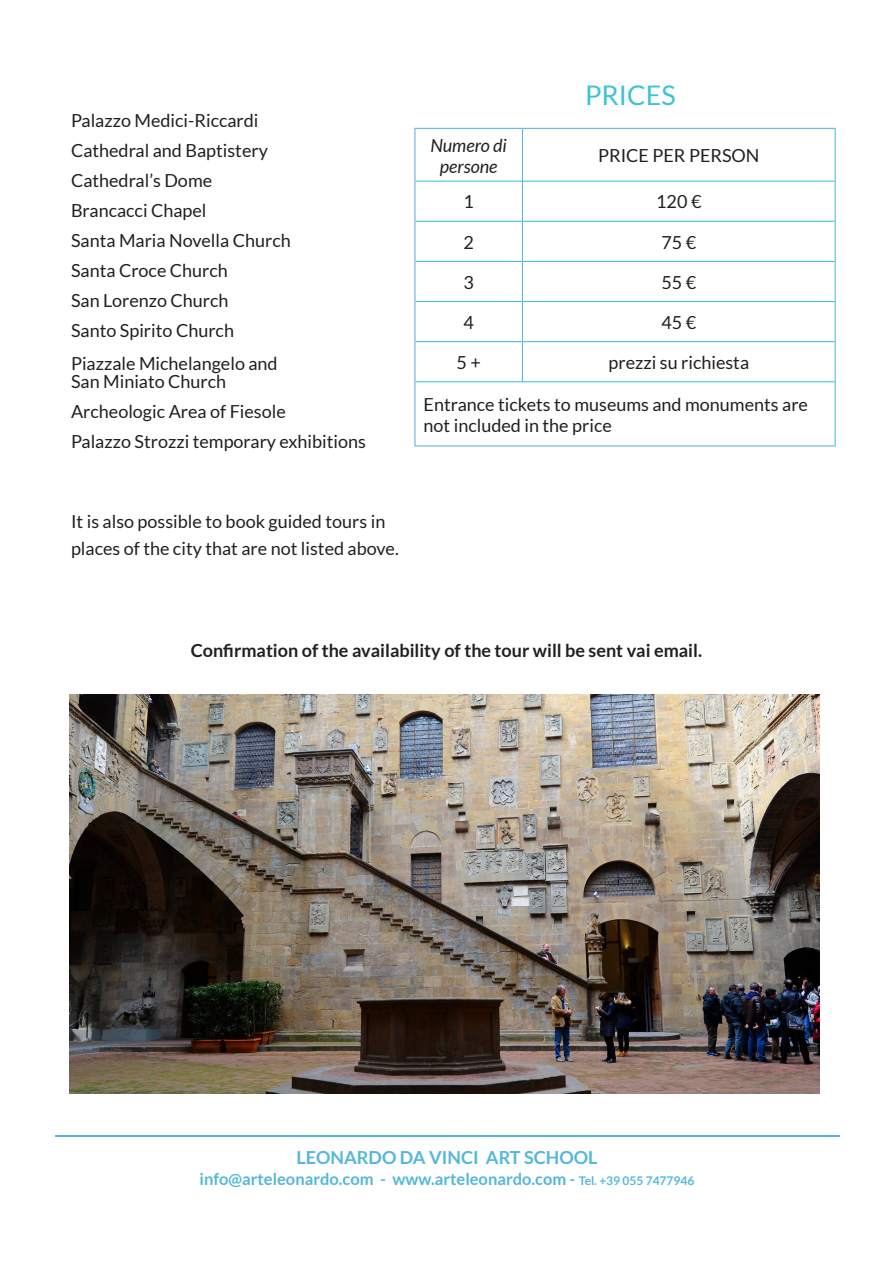
<style>
.page{position:relative;width:893px;height:1263px;background:#fff}
.page>*{position:absolute;margin:0;border:0;box-sizing:border-box;transform-origin:0 0}
.t1{font:27px "Lato";color:#3ec2d6}
.t2{font:18px/27px "Lato";color:#231f20}
.t3{font:700 18px "Lato";color:#231f20}
.t4{font:700 18px "Lato";color:#54b7db}
.t5{font:italic 18px/21px "Lato";color:#231f20;text-align:center}
.t6{font:700 16.5px "Lato";color:#54b7db}
.s1{font-size:12px}
</style>
<div class="page">
<img style="left:70px;top:694px;width:750px;height:400px">
<hr style="left:55px;top:1135px;width:784px;height:2px;background:#54b7db">
<hr style="left:415px;top:181px;width:107px;height:1px;background:#3ec2d6">
<hr style="left:523px;top:181px;width:312px;height:1px;background:#3ec2d6">
<hr style="left:415px;top:221px;width:107px;height:1px;background:#3ec2d6">
<hr style="left:523px;top:221px;width:312px;height:1px;background:#3ec2d6">
<hr style="left:415px;top:261px;width:107px;height:1px;background:#3ec2d6">
<hr style="left:523px;top:261px;width:312px;height:1px;background:#3ec2d6">
<hr style="left:415px;top:301px;width:107px;height:1px;background:#3ec2d6">
<hr style="left:523px;top:301px;width:312px;height:1px;background:#3ec2d6">
<hr style="left:415px;top:341px;width:107px;height:1px;background:#3ec2d6">
<hr style="left:523px;top:341px;width:312px;height:1px;background:#3ec2d6">
<hr style="left:415px;top:381px;width:107px;height:1px;background:#3ec2d6">
<hr style="left:522px;top:381px;width:313px;height:1px;background:#3ec2d6">
<hr style="left:414px;top:128px;width:108px;height:1px;background:#54b7db">
<hr style="left:414px;top:129px;width:1px;height:52px;background:#54b7db">
<hr style="left:522px;top:128px;width:314px;height:1px;background:#54b7db">
<hr style="left:522px;top:129px;width:1px;height:52px;background:#54b7db">
<hr style="left:835px;top:129px;width:1px;height:52px;background:#54b7db">
<hr style="left:414px;top:181px;width:1px;height:40px;background:#54b7db">
<hr style="left:522px;top:181px;width:1px;height:40px;background:#54b7db">
<hr style="left:835px;top:181px;width:1px;height:40px;background:#54b7db">
<hr style="left:414px;top:221px;width:1px;height:40px;background:#54b7db">
<hr style="left:522px;top:221px;width:1px;height:40px;background:#54b7db">
<hr style="left:835px;top:221px;width:1px;height:40px;background:#54b7db">
<hr style="left:414px;top:261px;width:1px;height:41px;background:#54b7db">
<hr style="left:522px;top:261px;width:1px;height:41px;background:#54b7db">
<hr style="left:835px;top:261px;width:1px;height:41px;background:#54b7db">
<hr style="left:414px;top:302px;width:1px;height:40px;background:#54b7db">
<hr style="left:522px;top:302px;width:1px;height:40px;background:#54b7db">
<hr style="left:835px;top:302px;width:1px;height:40px;background:#54b7db">
<hr style="left:414px;top:342px;width:1px;height:40px;background:#54b7db">
<hr style="left:522px;top:342px;width:1px;height:39px;background:#54b7db">
<hr style="left:835px;top:342px;width:1px;height:40px;background:#54b7db">
<hr style="left:414px;top:382px;width:1px;height:63px;background:#54b7db">
<hr style="left:835px;top:382px;width:1px;height:63px;background:#54b7db">
<hr style="left:414px;top:445px;width:108px;height:1px;background:#54b7db">
<hr style="left:522px;top:445px;width:314px;height:1px;background:#54b7db">
<p class="t2" style="left:71px;top:107px;width:189px">Palazzo Medici-Riccardi</p>
<p class="t2" style="left:71px;top:137px;width:198px">Cathedral and Baptistery</p>
<p class="t2" style="left:71px;top:167px;width:143px">Cathedral’s Dome</p>
<p class="t2" style="left:71px;top:197px;width:137px">Brancacci Chapel</p>
<p class="t2" style="left:71px;top:227px;width:221px">Santa Maria Novella Church</p>
<p class="t2" style="left:71px;top:257px;width:158px">Santa Croce Church</p>
<p class="t2" style="left:71px;top:287px;width:159px">San Lorenzo Church</p>
<p class="t2" style="left:71px;top:317px;width:165px">Santo Spirito Church</p>
<p class="t2" style="left:71px;top:350px;width:208px">Piazzale Michelangelo and</p>
<p class="t2" style="left:71px;top:368px;width:157px">San Miniato Church</p>
<p class="t2" style="left:71px;top:398px;width:216px">Archeologic Area of Fiesole</p>
<p class="t2" style="left:71px;top:428px;width:296px">Palazzo Strozzi temporary exhibitions</p>
<p class="t2" style="left:71px;top:508px;width:329px">It is also possible to book guided tours in places of the city that are not listed above.</p>
<p class="t1" style="left:585px;top:81px;width:92px">PRICES</p>
<p class="t5" style="left:430px;top:135px;width:78px">Numero di persone</p>
<p class="t2" style="left:598px;top:142px;width:163px">PRICE PER PERSON</p>
<p class="t2" style="left:463px;top:188px;width:12px">1</p>
<p class="t2" style="left:656px;top:188px;width:47px">120 €</p>
<p class="t2" style="left:463px;top:228px;width:12px">2</p>
<p class="t2" style="left:661px;top:228px;width:36px">75 €</p>
<p class="t2" style="left:463px;top:269px;width:12px">3</p>
<p class="t2" style="left:661px;top:269px;width:36px">55 €</p>
<p class="t2" style="left:463px;top:309px;width:12px">4</p>
<p class="t2" style="left:661px;top:309px;width:36px">45 €</p>
<p class="t2" style="left:456px;top:349px;width:26px">5 +</p>
<p class="t2" style="left:608px;top:349px;width:142px">prezzi su richiesta</p>
<p class="t2" style="left:424px;top:393px;width:386px;line-height:21px">Entrance tickets to museums and monuments are not included in the price</p>
<p class="t3" style="left:191px;top:640px;width:513px">Confirmation of the availability of the tour will be sent vai email.</p>
<p class="t4" style="left:296px;top:1147px;width:303px">LEONARDO DA VINCI ART SCHOOL</p>
<p class="t6" style="left:200px;top:1169px;width:496px">info@arteleonardo.com - www.arteleonardo.com - <span class="s1">Tel. +39 055 7477946</span></p>
</div>
